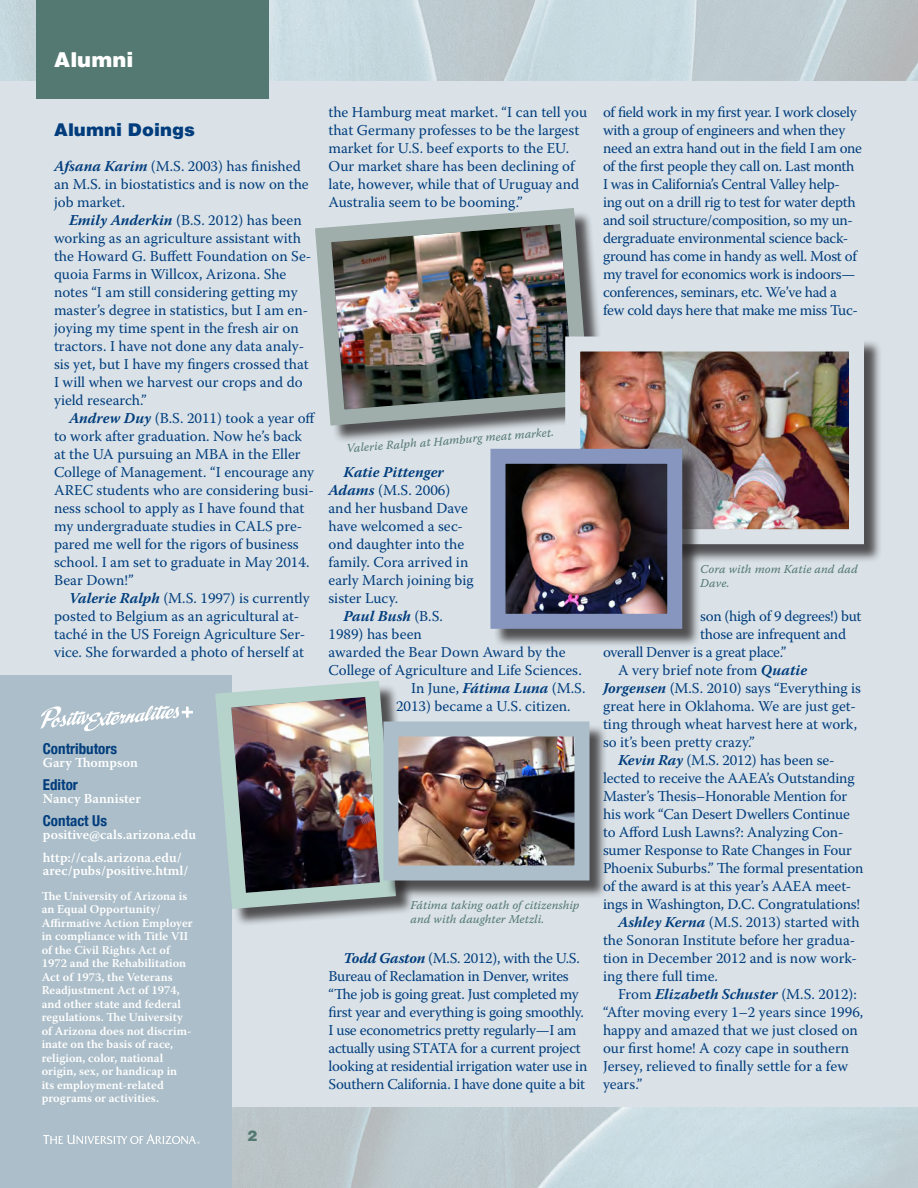
<style>
.page{position:relative;width:918px;height:1188px;background:#fff}
.page>*{position:absolute;margin:0;border:0;box-sizing:border-box;transform-origin:0 0}
.special_head{font:900 21px "Helvetica";color:#fff}
.subhead_1{font:900 18px "Helvetica";color:#013d7d}
.text{font:15px/18px "Warnock Pro";letter-spacing:-.005em;color:#013d7d}
.text_no_indent{font:15px/18px "Warnock Pro";color:#013d7d}
.masthead_helvetica{font:700 condensed 15px "Helvetica Neue";color:#013d7d}
.subhead_2{font:900 15px "Helvetica";color:#547972}
.masthead_warnock{font:600 13.5px/13.5px "Warnock Pro";color:#fff}
.masthead_warnock-2{font:600 12px/13.5px "Warnock Pro";color:#fff}
.t1{font:12px/14.4px "Warnock Pro It Capt";color:#547972}
.s1{font-weight:700;font-style:italic}
</style>
<div class="page">
<div style="left:0;top:81px;width:918px;height:1026px;background:#dae2e7"></div>
<img style="left:231px;top:1107px;width:687px;height:81px">
<img style="left:0;top:0;width:918px;height:81px">
<div style="left:36px;top:0;width:233px;height:99px;background:#547972"></div>
<div style="left:0;top:675px;width:231px;height:513px;background:#acbec9"></div>
<svg style="left:43px;top:1134px;width:157px;height:10px"></svg>
<svg style="left:40px;top:705px;width:153px;height:27px"></svg>
<div style="left:318px;top:211px;width:290px;height:233px;background:#231f20;opacity:.75"></div>
<img style="left:315px;top:208px;width:283px;height:226px">
<div style="left:567px;top:339px;width:316px;height:224px;background:#231f20;opacity:.75"></div>
<img style="left:558px;top:329px;width:314px;height:223px">
<div style="left:218px;top:684px;width:196px;height:243px;background:#231f20;opacity:.75"></div>
<img style="left:215px;top:675px;width:189px;height:242px">
<div style="left:386px;top:724px;width:222px;height:175px;background:#231f20;opacity:.75"></div>
<img style="left:376px;top:714px;width:221px;height:174px">
<div style="left:493px;top:451px;width:208px;height:197px;background:#231f20;opacity:.75"></div>
<img style="left:483px;top:441px;width:207px;height:195px">
<p class="special_head" style="left:54px;top:47px;width:81px">Alumni</p>
<p class="subhead_1" style="left:54px;top:119px;width:143px">Alumni Doings</p>
<p class="text_no_indent" style="left:54px;top:157px;width:256px"><span class="s1">Afsana Karim</span> (M.S. 2003) has finished an M.S. in biostatistics and is now on the job market.</p>
<p class="text" style="left:54px;top:211px;width:259px;text-indent:15px"><span class="s1">Emily Anderkin</span> (B.S. 2012) has been working as an agriculture assistant with the Howard G. Buffett Foundation on Se&shy;quoia Farms in Willcox, Arizona. She notes “I am still considering getting my master’s degree in statistics, but I am en&shy;joying my time spent in the fresh air on tractors. I have not done any data analy&shy;sis yet, but I have my fingers crossed that I will when we harvest our crops and do yield research.”</p>
<p class="text" style="left:54px;top:409px;width:263px;text-indent:15px"><span class="s1">Andrew Duy</span> (B.S. 2011) took a year off to work after graduation. Now he’s back at the UA pursuing an MBA in the Eller College of Management. “I encourage any AREC students who are considering busi&shy;ness school to apply as I have found that my undergraduate studies in CALS pre&shy;pared me well for the rigors of business school. I am set to graduate in May 2014.<br>Bear Down!”</p>
<p class="text" style="left:54px;top:589px;width:257px;text-indent:15px"><span class="s1">Valerie Ralph</span> (M.S. 1997) is currently posted to Belgium as an agricultural at&shy;taché in the US Foreign Agriculture Ser&shy;vice. She forwarded a photo of herself at</p>
<p class="masthead_helvetica" style="left:43px;top:736px;width:76px">Contributors</p>
<p class="masthead_warnock" style="left:43px;top:756px;width:97px">Gary Thompson</p>
<p class="masthead_helvetica" style="left:43px;top:772px;width:36px">Editor</p>
<p class="masthead_warnock" style="left:43px;top:792px;width:99px">Nancy Bannister</p>
<p class="masthead_helvetica" style="left:43px;top:808px;width:66px">Contact Us</p>
<p class="masthead_warnock" style="left:43px;top:828px;width:155px">positive@cals.arizona.edu</p>
<p class="masthead_warnock" style="left:43px;top:850px;width:147px">http://cals.arizona.edu/ arec/pubs/positive.html/</p>
<p class="masthead_warnock-2" style="left:42px;top:889px;width:152px">The University of Arizona is an Equal Opportunity/<br>Affirmative Action Employer in compliance with Title VII of the Civil Rights Act of<br>1972 and the Rehabilitation<br>Act of 1973, the Veterans<br>Readjustment Act of 1974, and other state and federal regulations. The University of Arizona does not discrim&shy;inate on the basis of race, religion, color, national origin, sex, or handicap in its employment-related programs or activities.</p>
<p class="subhead_2" style="left:248px;top:1126px;width:12px">2</p>
<p class="text" style="left:328px;top:103px;width:260px">the Hamburg meat market. “I can tell you that Germany professes to be the largest market for U.S. beef exports to the EU.<br>Our market share has been declining of late, however, while that of Uruguay and Australia seem to be booming.”</p>
<p class="text" style="left:603px;top:103px;width:261px">of field work in my first year. I work closely with a group of engineers and when they need an extra hand out in the field I am one of the first people they call on. Last month I was in California’s Central Valley help&shy;ing out on a drill rig to test for water depth and soil structure/composition, so my un&shy;dergraduate environmental science back&shy;ground has come in handy as well. Most of my travel for economics work is indoors— conferences, seminars, etc. We’ve had a few cold days here that make me miss Tuc-</p>
<p class="t1" style="left:346px;top:442px;width:210px;rotate:-5deg">Valerie Ralph at Hamburg meat market.</p>
<p class="text" style="left:328px;top:463px;width:147px;text-indent:15px"><span class="s1">Katie Pittenger<br>Adams</span> (M.S. 2006) and her husband Dave have welcomed a sec&shy;ond daughter into the family. Cora arrived in early March joining big sister Lucy.</p>
<p class="text" style="left:328px;top:607px;width:116px;text-indent:15px"><span class="s1">Paul Bush</span> (B.S.<br>1989) has been</p>
<p class="text" style="left:328px;top:643px;width:255px">awarded the Bear Down Award by the<br>College of Agriculture and Life Sciences.</p>
<p class="text" style="left:396px;top:679px;width:191px;text-indent:15px">In June, <span class="s1">Fátima Luna</span> (M.S.<br>2013) became a U.S. citizen.</p>
<p class="t1" style="left:411px;top:897px;width:171px">Fátima taking oath of citizenship and with daughter Metzli.</p>
<p class="text" style="left:328px;top:949px;width:260px;text-indent:15px"><span class="s1">Todd Gaston</span> (M.S. 2012), with the U.S.<br>Bureau of Reclamation in Denver, writes “The job is going great. Just completed my first year and everything is going smoothly.<br>I use econometrics pretty regularly—I am actually using STATA for a current project looking at residential irrigation water use in Southern California. I have done quite a bit</p>
<p class="t1" style="left:700px;top:561px;width:159px">Cora with mom Katie and dad<br>Dave.</p>
<p class="text" style="left:700px;top:607px;width:163px">son (high of 9 degrees!) but those are infrequent and</p>
<p class="text" style="left:603px;top:643px;width:185px">overall Denver is a great place.”</p>
<p class="text" style="left:603px;top:661px;width:260px;text-indent:15px">A very brief note from <span class="s1">Quatie Jorgensen</span> (M.S. 2010) says “Everything is great here in Oklahoma. We are just get&shy;ting through wheat harvest here at work, so it’s been pretty crazy.”</p>
<p class="text" style="left:603px;top:751px;width:262px;text-indent:15px"><span class="s1">Kevin Ray</span> (M.S. 2012) has been se&shy;lected to receive the AAEA’s Outstanding Master’s Thesis–Honorable Mention for his work “Can Desert Dwellers Continue to Afford Lush Lawns?: Analyzing Con&shy;sumer Response to Rate Changes in Four Phoenix Suburbs.” The formal presentation of the award is at this year’s AAEA meet&shy;ings in Washington, D.C. Congratulations!</p>
<p class="text" style="left:603px;top:913px;width:258px;text-indent:15px"><span class="s1">Ashley Kerna</span> (M.S. 2013) started with the Sonoran Institute before her gradua&shy;tion in December 2012 and is now work&shy;ing there full time.</p>
<p class="text" style="left:603px;top:985px;width:262px;text-indent:15px">From <span class="s1">Elizabeth Schuster</span> (M.S. 2012): “After moving every 1–2 years since 1996, happy and amazed that we just closed on our first home! A cozy cape in southern Jersey, relieved to finally settle for a few years.”</p>
</div>
